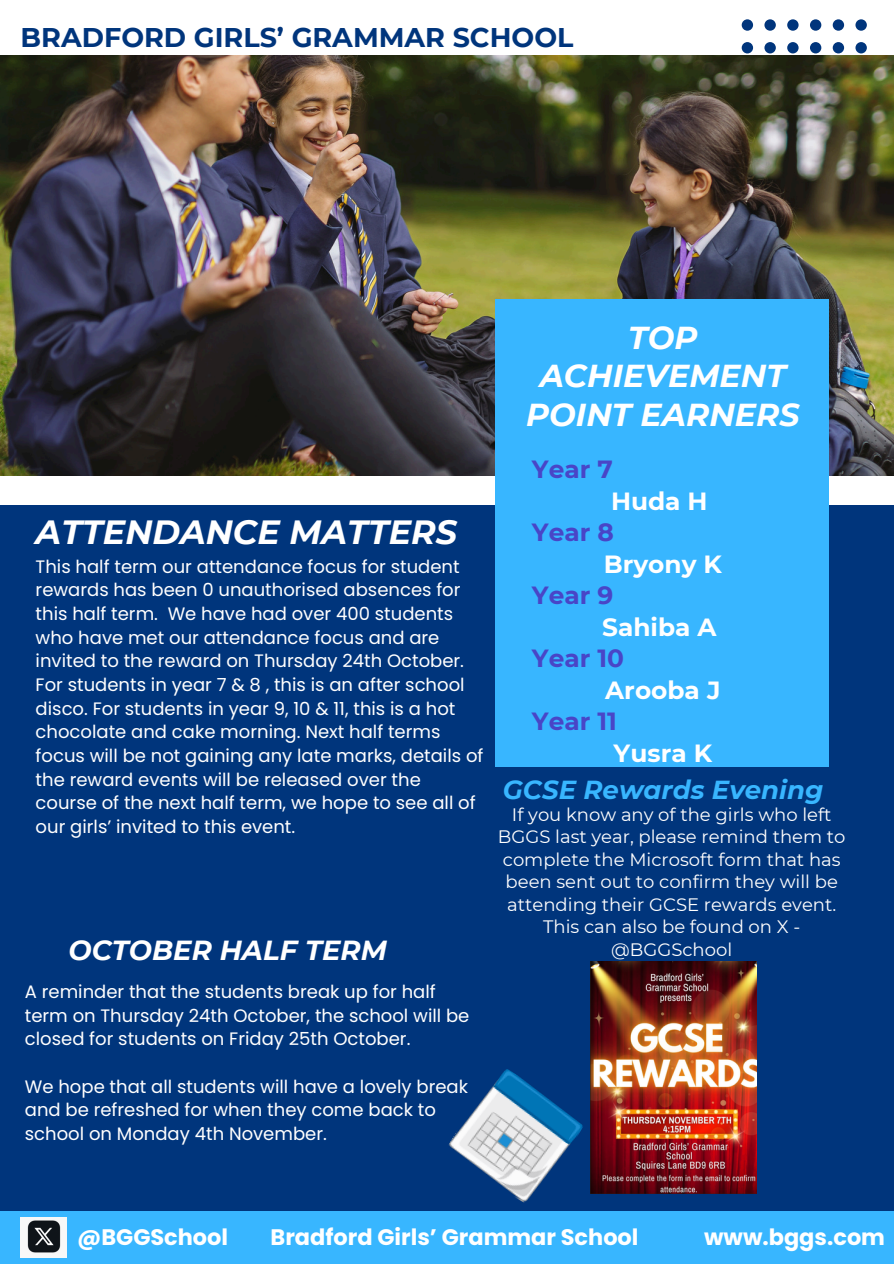
<style>
.page{position:relative;width:894px;height:1264px;background:#fff}
.page>*{position:absolute;margin:0;border:0;box-sizing:border-box;transform-origin:0 0}
.t1{font:italic 700 33.45px "Montserrat";color:#fff}
.t2{font:italic 700 31.65px/38.2px "Montserrat";color:#fff;text-align:center}
.t3{font:italic 700 27.45px "Montserrat";color:#fff}
.t4{font:700 27px "Montserrat";color:#00357c}
.t5{font:italic 700 25.95px "Montserrat";color:#38b6ff}
.t6{font:700 24.75px "Montserrat";color:#fff}
.t7{font:700 24.75px "Montserrat";color:#4945c7}
.t8{font:700 22.5px "Poppins";color:#fff}
.t9{font:18px/23.7px "Poppins";color:#fff}
.t10{font:18px/22.5px "Montserrat";color:#fff;text-align:center}
</style>
<div class="page">
<img style="left:0;top:56px;width:893px;height:419px">
<div style="left:0;top:504px;width:893px;height:759px;background:#00357c"></div>
<div style="left:0;top:1210px;width:893px;height:53px;background:#38b6ff"></div>
<div style="left:494px;top:299px;width:334px;height:468px;background:#38b6ff"></div>
<svg style="left:741px;top:19px;width:125px;height:34px"></svg>
<img style="left:21px;top:1217px;width:46px;height:39px">
<img style="left:590px;top:961px;width:166px;height:232px">
<img style="left:448px;top:1069px;width:135px;height:134px">
<h3 class="t4" style="left:21px;top:21px;width:554px">BRADFORD GIRLS’ GRAMMAR SCHOOL</h3>
<h1 class="t1" style="left:36px;top:511px;width:423px">ATTENDANCE MATTERS</h1>
<p class="t9" style="left:36px;top:554px;width:449px">This half term our attendance focus for student rewards has been 0 unauthorised absences for this half term. We have had over 400 students who have met our attendance focus and are invited to the reward on Thursday 24th October.<br>For students in year 7 &amp; 8 , this is an after school disco. For students in year 9, 10 &amp; 11, this is a hot chocolate and cake morning. Next half terms focus will be not gaining any late marks, details of the reward events will be released over the course of the next half term, we hope to see all of our girls’ invited to this event.</p>
<h3 class="t3" style="left:68px;top:933px;width:320px">OCTOBER HALF TERM</h3>
<h2 class="t9" style="left:25px;top:979px;width:446px">A reminder that the students break up for half term on Thursday 24th October, the school will be closed for students on Friday 25th October.</h2>
<p class="t9" style="left:25px;top:1074px;width:444px">We hope that all students will have a lovely break and be refreshed for when they come back to school on Monday 4th November.</p>
<p class="t2" style="left:526px;top:319px;width:275px">TOP<br>ACHIEVEMENT<br>POINT EARNERS</p>
<p class="t7" style="left:531px;top:454px;width:82px">Year 7</p>
<p class="t6" style="left:610px;top:485px;width:98px">Huda H</p>
<p class="t7" style="left:531px;top:517px;width:83px">Year 8</p>
<p class="t6" style="left:603px;top:548px;width:120px">Bryony K</p>
<p class="t7" style="left:531px;top:580px;width:83px">Year 9</p>
<p class="t6" style="left:602px;top:611px;width:116px">Sahiba A</p>
<p class="t7" style="left:531px;top:643px;width:94px">Year 10</p>
<p class="t6" style="left:605px;top:674px;width:117px">Arooba J</p>
<p class="t7" style="left:531px;top:706px;width:86px">Year 11</p>
<p class="t6" style="left:613px;top:737px;width:100px">Yusra K</p>
<p class="t5" style="left:502px;top:773px;width:322px">GCSE Rewards Evening</p>
<h4 class="t10" style="left:498px;top:802px;width:349px">If you know any of the girls who left<br>BGGS last year, please remind them to complete the Microsoft form that has been sent out to confirm they will be attending their GCSE rewards event.<br>This can also be found on X - @BGGSchool</h4>
<p class="t8" style="left:77px;top:1221px;width:152px">@BGGSchool</p>
<h4 class="t8" style="left:270px;top:1221px;width:369px">Bradford Girls’ Grammar School</h4>
<p class="t8" style="left:704px;top:1221px;width:182px">www.bggs.com</p>
</div>
